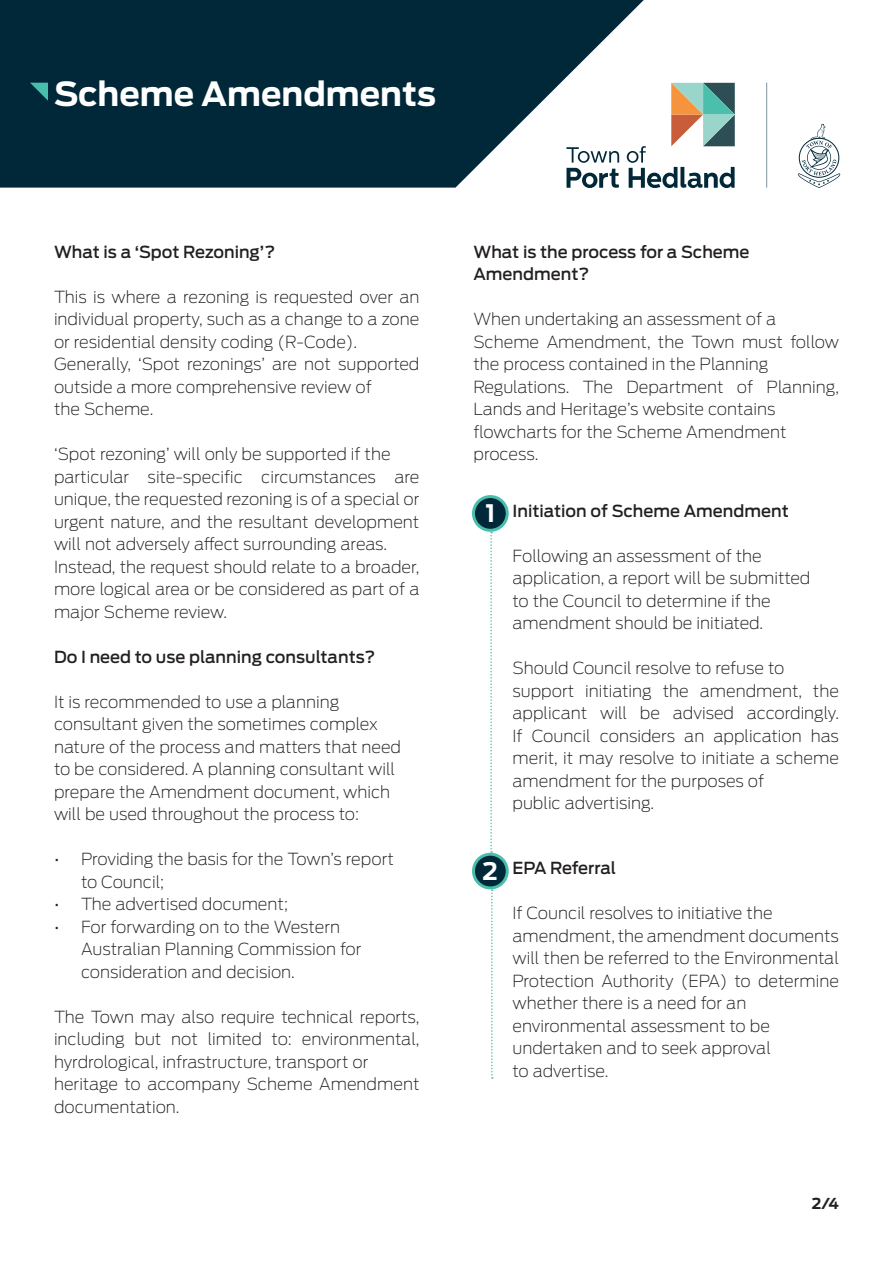
<style>
.page{position:relative;width:893px;height:1263px;background:#fff}
.page>*{position:absolute;margin:0;border:0;box-sizing:border-box;transform-origin:0 0}
.t1{font:700 33px "Antenna";color:#fff}
.t2{font:700 24px "Antenna";color:#fff}
.t3{font:200 16.5px/22.5px "Antenna";color:#231f20}
.t4{font:500 16.5px "Antenna";color:#231f20}
.t5{font:700 15px "Antenna";color:#231f20}
</style>
<div class="page">
<svg style="left:0;top:0;width:644px;height:188px;background:#1f4250"></svg>
<svg style="left:566px;top:147px;width:53px;height:41px"></svg>
<svg style="left:627px;top:83px;width:108px;height:105px"></svg>
<hr style="left:766px;top:83px;width:1px;height:105px;background:#80949c">
<svg style="left:798px;top:124px;width:42px;height:64px"></svg>
<div style="left:473px;top:497px;width:34px;height:33px;background:#002838;border-radius:50%"></div>
<div style="left:472px;top:495px;width:37px;height:37px;border:3px solid #48bfac;border-radius:50%"></div>
<div style="left:473px;top:854px;width:34px;height:34px;background:#002838;border-radius:50%"></div>
<div style="left:472px;top:853px;width:37px;height:36px;border:3px solid #48bfac;border-radius:50%"></div>
<svg style="left:490px;top:532px;width:2px;height:321px"></svg>
<svg style="left:491px;top:889px;width:2px;height:190px"></svg>
<svg style="left:30px;top:83px;width:18px;height:18px"></svg>
<p class="t1" style="left:54px;top:74px;width:383px">Scheme Amendments</p>
<p class="t4" style="left:54px;top:242px;width:223px">What is a ‘Spot Rezoning’?</p>
<p class="t3" style="left:54px;top:285px;width:367px">This is where a rezoning is requested over an individual property, such as a change to a zone or residential density coding (R-Code).<br>Generally, ‘Spot rezonings’ are not supported outside a more comprehensive review of<br>the Scheme.</p>
<p class="t3" style="left:54px;top:442px;width:367px">‘Spot rezoning’ will only be supported if the particular site-specific circumstances are unique, the requested rezoning is of a special or urgent nature, and the resultant development will not adversely affect surrounding areas.<br>Instead, the request should relate to a broader, more logical area or be considered as part of a major Scheme review.</p>
<p class="t4" style="left:54px;top:647px;width:323px">Do I need to use planning consultants?</p>
<p class="t3" style="left:54px;top:690px;width:349px">It is recommended to use a planning consultant given the sometimes complex nature of the process and matters that need to be considered. A planning consultant will prepare the Amendment document, which will be used throughout the process to:</p>
<p class="t3" style="left:81px;top:847px;width:314px;text-indent:-27px">• Providing the basis for the Town’s report to Council;</p>
<p class="t3" style="left:54px;top:892px;width:236px">• The advertised document;</p>
<p class="t3" style="left:81px;top:915px;width:282px;text-indent:-27px">• For forwarding on to the Western<br>Australian Planning Commission for consideration and decision.</p>
<p class="t3" style="left:54px;top:1005px;width:367px;text-align:justify">The Town may also require technical reports, including but not limited to: environmental, hyrdrological, infrastructure, transport or</p>
<p class="t3" style="left:54px;top:1072px;width:367px">heritage to accompany Scheme Amendment documentation.</p>
<p class="t4" style="left:473px;top:242px;width:278px">What is the process for a Scheme</p>
<p class="t4" style="left:473px;top:264px;width:117px">Amendment?</p>
<p class="t3" style="left:473px;top:307px;width:304px">When undertaking an assessment of a</p>
<p class="t3" style="left:473px;top:330px;width:367px">Scheme Amendment, the Town must follow the process contained in the Planning</p>
<p class="t3" style="left:473px;top:375px;width:367px">Regulations. The Department of Planning,<br>Lands and Heritage’s website contains</p>
<p class="t3" style="left:473px;top:420px;width:315px">flowcharts for the Scheme Amendment</p>
<p class="t3" style="left:473px;top:442px;width:66px">process.</p>
<p class="t2" style="left:485px;top:499px;width:11px">1</p>
<p class="t4" style="left:512px;top:501px;width:278px">Initiation of Scheme Amendment</p>
<p class="t3" style="left:512px;top:544px;width:251px">Following an assessment of the</p>
<p class="t3" style="left:512px;top:566px;width:299px">application, a report will be submitted</p>
<p class="t3" style="left:512px;top:589px;width:260px">to the Council to determine if the</p>
<p class="t3" style="left:512px;top:611px;width:252px">amendment should be initiated.</p>
<p class="t3" style="left:512px;top:656px;width:273px">Should Council resolve to refuse to</p>
<p class="t3" style="left:512px;top:679px;width:328px;text-align:justify">support initiating the amendment, the applicant will be advised accordingly.<br>If Council considers an application has merit, it may resolve to initiate a scheme amendment for the purposes of</p>
<p class="t3" style="left:512px;top:791px;width:143px">public advertising.</p>
<p class="t2" style="left:483px;top:857px;width:17px">2</p>
<p class="t4" style="left:512px;top:859px;width:105px">EPA Referral</p>
<p class="t3" style="left:512px;top:902px;width:262px">If Council resolves to initiative the</p>
<p class="t3" style="left:512px;top:924px;width:328px;text-align:justify">amendment, the amendment documents will then be referred to the Environmental Protection Authority (EPA) to determine whether there is a need for an</p>
<p class="t3" style="left:512px;top:1014px;width:259px">environmental assessment to be</p>
<p class="t3" style="left:512px;top:1037px;width:260px">undertaken and to seek approval</p>
<p class="t3" style="left:512px;top:1059px;width:97px">to advertise.</p>
<p class="t5" style="left:812px;top:1194px;width:29px">2/4</p>
</div>
